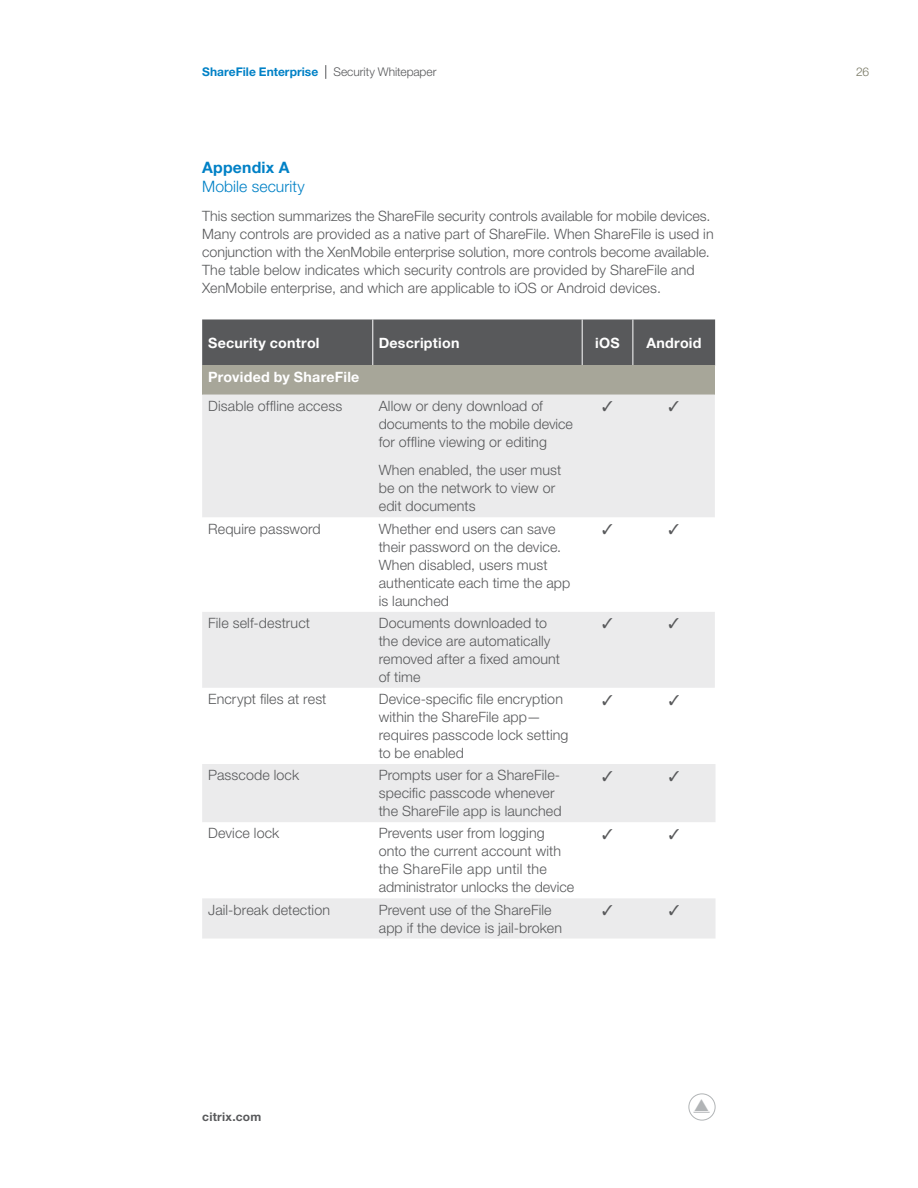
<style>
.page{position:relative;width:918px;height:1188px;background:#fff}
.page>*{position:absolute;margin:0;border:0;box-sizing:border-box;transform-origin:0 0}
.t1{font:300 15.75px "Helvetica Neue LT Pro";letter-spacing:.005em;color:#0081c6}
.t2{font:700 15.75px "Helvetica Neue LT Pro";letter-spacing:.015em;color:#0081c6}
.t3{font:300 14.25px/18px "Helvetica Neue LT Pro";letter-spacing:.01em;color:#58595b}
.t4{font:700 14.25px "Helvetica Neue LT Pro";letter-spacing:.015em;color:#fff}
.t5{font:700 12px "Helvetica Neue LT Pro";letter-spacing:.005em;color:#0081c6}
.t6{font:300 12px "Helvetica Neue LT Pro";letter-spacing:-.005em;color:#58595b}
.t7{font:700 12px "Helvetica Neue LT Pro";letter-spacing:.025em;color:#58595b}
.t8{font:300 12px "Helvetica Neue LT Pro";color:#767662}
</style>
<div class="page">
<svg style="left:325px;top:65px;width:1px;height:14px"></svg>
<div style="left:688px;top:1094px;width:28px;height:27px;border:1px solid #b1b4b6;border-radius:50%"></div>
<div style="left:202px;top:319px;width:513px;height:47px;background:#58595b"></div>
<hr style="left:372px;top:319px;width:1px;height:47px;background:#fff">
<hr style="left:582px;top:319px;width:1px;height:47px;background:#fff">
<hr style="left:633px;top:319px;width:1px;height:47px;background:#fff">
<div style="left:202px;top:366px;width:513px;height:29px;background:#a7a699"></div>
<div style="left:202px;top:395px;width:513px;height:293px;background:#ebebec"></div>
<svg style="left:202px;top:518px;width:513px;height:94px"></svg>
<svg style="left:693px;top:1111px;width:17px;height:2px"></svg>
<svg style="left:603px;top:401px;width:9px;height:10px"></svg>
<svg style="left:669px;top:401px;width:10px;height:10px"></svg>
<svg style="left:603px;top:524px;width:9px;height:10px"></svg>
<svg style="left:669px;top:524px;width:10px;height:10px"></svg>
<svg style="left:603px;top:618px;width:9px;height:11px"></svg>
<svg style="left:669px;top:618px;width:10px;height:11px"></svg>
<div style="left:202px;top:764px;width:514px;height:58px;background:#ebebec"></div>
<div style="left:202px;top:898px;width:514px;height:41px;background:#ebebec"></div>
<p class="t5" style="left:202px;top:64px;width:118px">ShareFile Enterprise</p>
<p class="t6" style="left:334px;top:64px;width:104px">Security Whitepaper</p>
<p class="t2" style="left:202px;top:158px;width:89px">Appendix A</p>
<p class="t1" style="left:202px;top:177px;width:104px">Mobile security</p>
<p class="t3" style="left:202px;top:207px;width:513px">This section summarizes the ShareFile security controls available for mobile devices.<br>Many controls are provided as a native part of ShareFile. When ShareFile is used in conjunction with the XenMobile enterprise solution, more controls become available.<br>The table below indicates which security controls are provided by ShareFile and XenMobile enterprise, and which are applicable to iOS or Android devices.</p>
<p class="t4" style="left:208px;top:334px;width:113px">Security control</p>
<p class="t4" style="left:379px;top:334px;width:82px">Description</p>
<p class="t4" style="left:595px;top:334px;width:26px">iOS</p>
<p class="t4" style="left:646px;top:334px;width:57px">Android</p>
<p class="t4" style="left:208px;top:368px;width:153px">Provided by ShareFile</p>
<p class="t3" style="left:208px;top:396px;width:136px">Disable offline access</p>
<p class="t3" style="left:379px;top:396px;width:196px">Allow or deny download of documents to the mobile device for offline viewing or editing</p>
<p class="t3" style="left:379px;top:461px;width:184px">When enabled, the user must be on the network to view or edit documents</p>
<p class="t3" style="left:208px;top:519px;width:114px">Require password</p>
<p class="t3" style="left:379px;top:519px;width:193px">Whether end users can save their password on the device.<br>When disabled, users must authenticate each time the app is launched</p>
<p class="t3" style="left:208px;top:613px;width:103px">File self-destruct</p>
<p class="t3" style="left:379px;top:613px;width:183px">Documents downloaded to the device are automatically removed after a fixed amount of time</p>
<p class="t3" style="left:208px;top:690px;width:120px">Encrypt files at rest</p>
<p class="t3" style="left:379px;top:690px;width:191px">Device-specific file encryption within the ShareFile app— requires passcode lock setting to be enabled</p>
<p class="t3" style="left:208px;top:766px;width:93px">Passcode lock</p>
<p class="t3" style="left:379px;top:766px;width:184px">Prompts user for a ShareFile&shy;specific passcode whenever the ShareFile app is launched</p>
<p class="t3" style="left:208px;top:824px;width:73px">Device lock</p>
<p class="t3" style="left:379px;top:824px;width:197px">Prevents user from logging onto the current account with the ShareFile app until the administrator unlocks the device</p>
<p class="t3" style="left:208px;top:900px;width:123px">Jail-break detection</p>
<p class="t3" style="left:379px;top:900px;width:185px">Prevent use of the ShareFile app if the device is jail-broken</p>
<p class="t7" style="left:202px;top:1109px;width:61px">citrix.com</p>
<p class="t8" style="left:856px;top:64px;width:15px">26</p>
</div>
